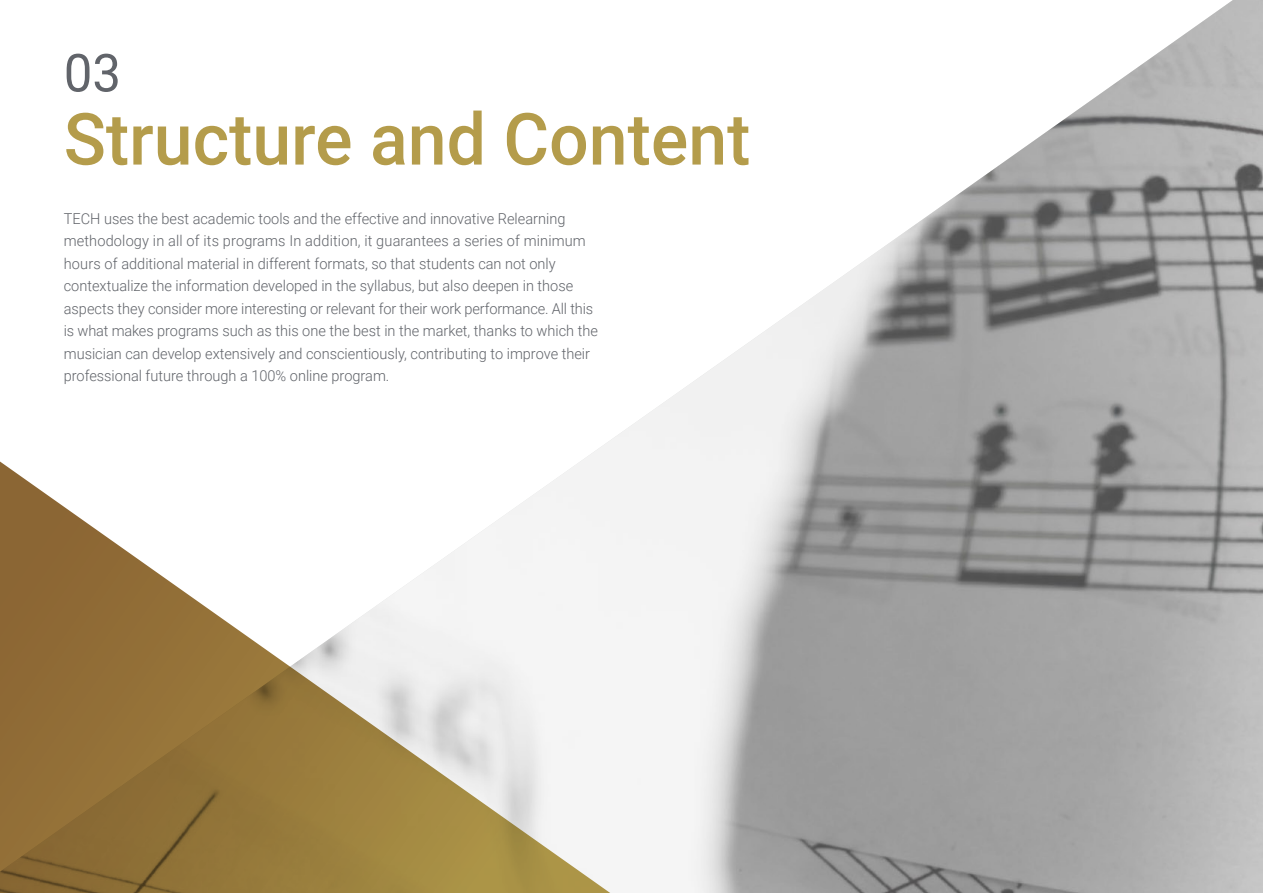
<style>
.page{position:relative;width:1263px;height:893px;background:#fff}
.page>*{position:absolute;margin:0;border:0;box-sizing:border-box;transform-origin:0 0}
.t1{font:500 72px "Roboto";color:#b49c4b}
.t2{font:52.5px "Roboto";color:#61646a}
.t3{font:300 15px/22.5px "Roboto";color:#61646a}
</style>
<div class="page">
<img style="left:603px;top:0;width:660px;height:893px">
<svg style="left:0;top:446px;width:640px;height:447px"></svg>
<h2 class="t2" style="left:64px;top:36px;width:59px">03</h2>
<h1 class="t1" style="left:64px;top:89px;width:688px">Structure and Content</h1>
<p class="t3" style="left:64px;top:207px;width:536px">TECH uses the best academic tools and the effective and innovative Relearning methodology in all of its programs In addition, it guarantees a series of minimum hours of additional material in different formats, so that students can not only contextualize the information developed in the syllabus, but also deepen in those aspects they consider more interesting or relevant for their work performance. All this is what makes programs such as this one the best in the market, thanks to which the musician can develop extensively and conscientiously, contributing to improve their professional future through a 100% online program.</p>
</div>
